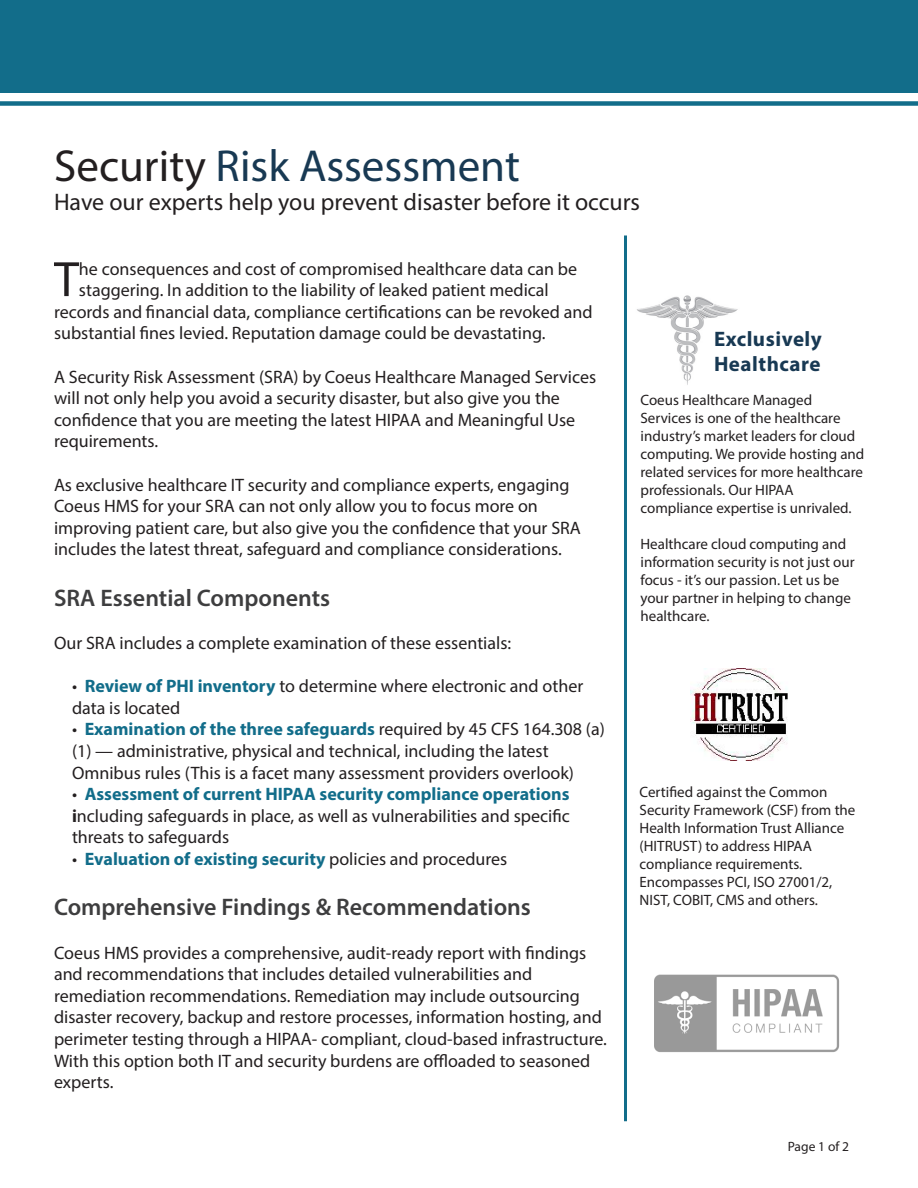
<style>
.page{position:relative;width:918px;height:1188px;background:#fff}
.page>*{position:absolute;margin:0;border:0;box-sizing:border-box;transform-origin:0 0}
.t1{font:50.1px "Myriad Pro";color:#231f20}
.t2{font:45px "Myriad Pro";color:#183953}
.t3{font:600 24px "Myriad Pro";color:#3e3e3f}
.t4{font:24px "Myriad Pro";color:#231f20}
.t5{font:700 21px/25.2px "Myriad Pro";letter-spacing:.025em;color:#183953}
.t6{font:18px/21.6px "Myriad Pro";color:#231f20}
.t7{font:700 18px "Myriad Pro";color:#126d8a}
.t8{font:15px/18px "Myriad Pro";color:#231f20}
.t9{font:13.5px "Myriad Pro";color:#231f20}
.s1{color:#231f20}
.s2{font-weight:700;color:#126d8a}
.s3{font-weight:700}
.s4{font-weight:400;color:#231f20}
</style>
<div class="page">
<img style="left:691px;top:669px;width:97px;height:92px">
<img style="left:654px;top:974px;width:186px;height:78px">
<img style="left:637px;top:295px;width:101px;height:90px">
<div style="left:0;top:0;width:918px;height:92px;background:#126d8a"></div>
<div style="left:0;top:101px;width:918px;height:5px;background:#126d8a"></div>
<hr style="left:624px;top:236px;width:3px;height:885px;background:#126d8a">
<p class="t2" style="left:54px;top:138px;width:467px"><span class="s1">Security</span> Risk Assessment</p>
<p class="t4" style="left:54px;top:187px;width:588px">Have our experts help you prevent disaster before it occurs</p>
<p class="t1" style="left:54px;top:248px;width:26px">T</p>
<p class="t6" style="left:79px;top:257px;width:500px">he consequences and cost of compromised healthcare data can be</p>
<p class="t6" style="left:79px;top:279px;width:471px">staggering. In addition to the liability of leaked patient medical</p>
<p class="t6" style="left:54px;top:301px;width:540px">records and financial data, compliance certifications can be revoked and</p>
<p class="t6" style="left:54px;top:322px;width:493px">substantial fines levied. Reputation damage could be devastating.</p>
<p class="t6" style="left:54px;top:365px;width:544px">A Security Risk Assessment (SRA) by Coeus Healthcare Managed Services will not only help you avoid a security disaster, but also give you the confidence that you are meeting the latest HIPAA and Meaningful Use requirements.</p>
<p class="t6" style="left:54px;top:473px;width:529px">As exclusive healthcare IT security and compliance experts, engaging Coeus HMS for your SRA can not only allow you to focus more on improving patient care, but also give you the confidence that your SRA includes the latest threat, safeguard and compliance considerations.</p>
<p class="t3" style="left:54px;top:582px;width:278px">SRA Essential Components</p>
<p class="t6" style="left:54px;top:632px;width:459px">Our SRA includes a complete examination of these essentials:</p>
<p class="t6" style="left:72px;top:675px;width:513px">• <span class="s2">Review of PHI inventory</span> to determine where electronic and other data is located</p>
<p class="t6" style="left:72px;top:718px;width:534px">• <span class="s2">Examination of the three safeguards</span> required by 45 CFS 164.308 (a) (1) — administrative, physical and technical, including the latest<br>Omnibus rules (This is a facet many assessment providers overlook)</p>
<p class="t6" style="left:72px;top:783px;width:499px;text-align:justify">• <span class="s2">Assessment of current HIPAA security compliance operations </span><span class="s3">i</span>ncluding safeguards in place, as well as vulnerabilities and specific threats to safeguards</p>
<p class="t7" style="left:72px;top:847px;width:437px"><span class="s4">•</span> Evaluation of existing security <span class="s4">policies and procedures</span></p>
<p class="t3" style="left:54px;top:892px;width:478px">Comprehensive Findings &amp; Recommendations</p>
<p class="t6" style="left:54px;top:941px;width:554px">Coeus HMS provides a comprehensive, audit-ready report with findings and recommendations that includes detailed vulnerabilities and remediation recommendations. Remediation may include outsourcing disaster recovery, backup and restore processes, information hosting, and perimeter testing through a HIPAA- compliant, cloud-based infrastructure.<br>With this option both IT and security burdens are offloaded to seasoned experts.</p>
<p class="t5" style="left:714px;top:326px;width:109px">Exclusively<br>Healthcare</p>
<p class="t8" style="left:640px;top:391px;width:225px">Coeus Healthcare Managed<br>Services is one of the healthcare industry’s market leaders for cloud computing. We provide hosting and related services for more healthcare professionals. Our HIPAA compliance expertise is unrivaled.</p>
<p class="t8" style="left:640px;top:535px;width:216px">Healthcare cloud computing and information security is not just our focus - it’s our passion. Let us be your partner in helping to change healthcare.</p>
<p class="t8" style="left:640px;top:782px;width:217px">Certified against the Common<br>Security Framework (CSF) from the<br>Health Information Trust Alliance (HITRUST) to address HIPAA compliance requirements.<br>Encompasses PCI, ISO 27001/2,<br>NIST, COBIT, CMS and others.</p>
<p class="t9" style="left:788px;top:1138px;width:63px">Page 1 of 2</p>
</div>
